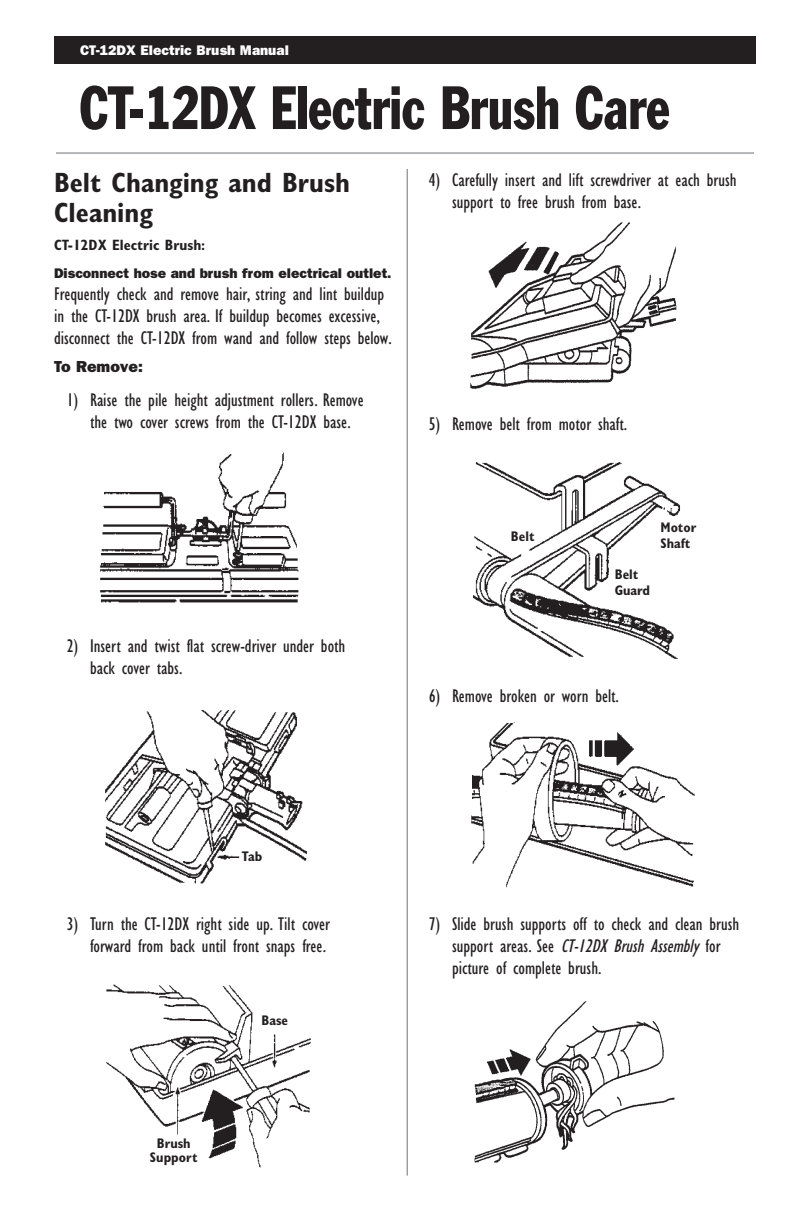
<style>
.page{position:relative;width:792px;height:1224px;background:#fff}
.page>*{position:absolute;margin:0;border:0;box-sizing:border-box;transform-origin:0 0}
.t1{font:condensed 60px "Franklin Gothic";color:#231f20;scale:.85 1}
.t2{font:700 condensed 28px/30px "Gill Sans";color:#231f20}
.t3{font:condensed 19px/22px "Gill Sans";color:#231f20}
.t4{font:800 16px "Franklin Gothic";color:#231f20}
.t5{font:700 condensed 15px "Gill Sans";color:#231f20}
.t6{font:800 14px "Franklin Gothic";color:#231f20}
.t7{font:700 condensed 14px/15.8px "Gill Sans";color:#231f20}
.t8{font:800 14px "Franklin Gothic";color:#fff}
.s1{font-style:italic}
</style>
<div class="page">
<div style="left:54px;top:36px;width:702px;height:28px;background:#231f20"></div>
<hr style="left:56px;top:153px;width:698px;height:1px;background:#6d6f71">
<img style="left:100px;top:452px;width:199px;height:151px">
<img style="left:105px;top:710px;width:202px;height:174px">
<img style="left:106px;top:984px;width:205px;height:184px">
<img style="left:473px;top:462px;width:207px;height:197px">
<hr style="left:407px;top:169px;width:1px;height:1007px;background:#6d6f71">
<img style="left:471px;top:722px;width:223px;height:166px">
<img style="left:474px;top:1001px;width:201px;height:162px">
<img style="left:470px;top:222px;width:207px;height:167px">
<p class="t8" style="left:80px;top:46px;width:210px">CT-12DX Electric Brush Manual</p>
<h1 class="t1" style="left:80px;top:86px;width:695px">CT-12DX Electric Brush Care</h1>
<h2 class="t2" style="left:54px;top:171px;width:298px">Belt Changing and Brush<br>Cleaning</h2>
<p class="t5" style="left:54px;top:240px;width:153px">CT-12DX Electric Brush:</p>
<p class="t6" style="left:54px;top:269px;width:339px">Disconnect hose and brush from electrical outlet.</p>
<p class="t3" style="left:54px;top:285px;width:339px">Frequently check and remove hair, string and lint buildup in the CT-12DX brush area. If buildup becomes excessive, disconnect the CT-12DX from wand and follow steps below.</p>
<p class="t4" style="left:54px;top:361px;width:90px">To Remove:</p>
<p class="t3" style="left:67px;top:391px;width:298px;text-align:center">1) Raise the pile height adjustment rollers. Remove the two cover screws from the CT-12DX base.</p>
<p class="t3" style="left:90px;top:637px;width:257px;text-indent:-23px">2) Insert and twist flat screw-driver under both back cover tabs.</p>
<p class="t3" style="left:452px;top:171px;width:286px;text-indent:-23px">4) Carefully insert and lift screwdriver at each brush support to free brush from base.</p>
<p class="t3" style="left:429px;top:415px;width:200px">5) Remove belt from motor shaft.</p>
<p class="t7" style="left:511px;top:530px;width:25px">Belt</p>
<p class="t7" style="left:615px;top:568px;width:37px">Belt<br>Guard</p>
<p class="t7" style="left:660px;top:521px;width:37px">Motor<br>Shaft</p>
<p class="t3" style="left:429px;top:687px;width:192px">6) Remove broken or worn belt.</p>
<p class="t7" style="left:242px;top:850px;width:22px">Tab</p>
<p class="t3" style="left:67px;top:915px;width:265px;text-align:right">3) Turn the CT-12DX right side up. Tilt cover forward from back until front snaps free.</p>
<p class="t7" style="left:150px;top:1138px;width:49px;line-height:14px;text-align:center">Brush<br>Support</p>
<p class="t7" style="left:261px;top:1014px;width:28px">Base</p>
<p class="t3" style="left:452px;top:915px;width:289px;text-indent:-23px">7) Slide brush supports off to check and clean brush support areas. See <span class="s1">CT-12DX Brush Assembly</span> for picture of complete brush.</p>
</div>
